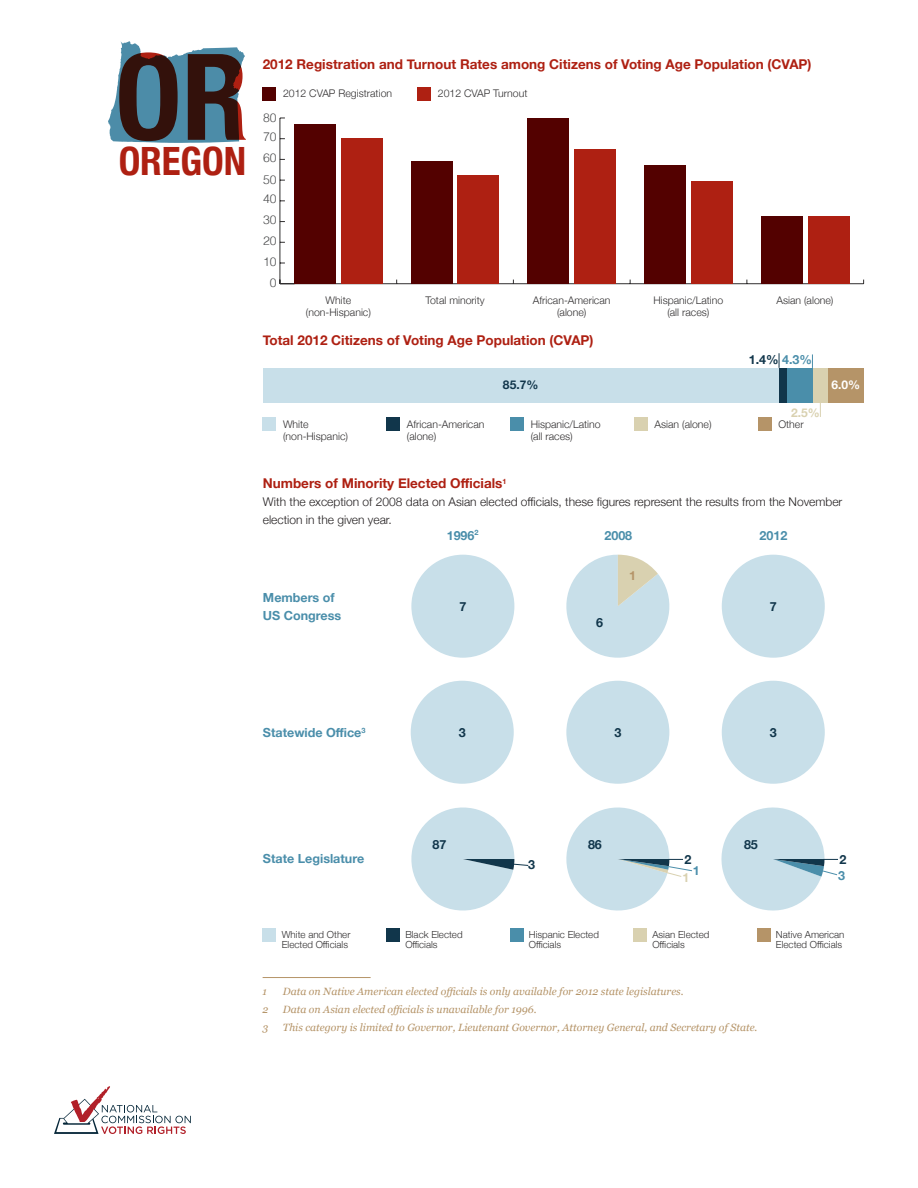
<style>
.page{position:relative;width:918px;height:1188px;background:#fff}
.page>*{position:absolute;margin:0;border:0;box-sizing:border-box;transform-origin:0 0}
.t1{font:700 condensed 120px "Helvetica Neue";color:#ae2012}
.t2{font:700 condensed 39px "Helvetica Neue";color:#ae2012}
.headers{font:700 13.5px "Helvetica Neue";color:#ae2012}
.t3{font:700 12.6px/18.1px "Helvetica Neue";color:#4a8eaa}
.t4{font:700 12.6px "Helvetica Neue";color:#11364b}
.t5{font:700 12.6px "Helvetica Neue";color:#d9d1b0}
.t6{font:700 12.6px "Helvetica Neue";color:#b59468}
.t7{font:300 12.15px "Helvetica";color:#4b4c4d}
.t8{font:300 12px/18px "Helvetica Neue";color:#231f20}
.t9{font:700 12px "Helvetica Neue";color:#11364b}
.t10{font:700 12px "Helvetica Neue";color:#fff}
.t11{font:700 12px "Helvetica Neue";color:#d9d1b0}
.t12{font:italic 10.5px "Georgia";color:#b59468}
.t13{font:300 10.5px/12px "Helvetica Neue";color:#312f30;text-align:center}
.t14{font:300 9.75px/10.5px "Helvetica Neue";color:#312f30}
.s1{color:#4a8eaa}
</style>
<div class="page">
<svg style="left:54px;top:1086px;width:137px;height:48px"></svg>
<hr style="left:263px;top:977px;width:108px;height:1px;background:#b59468">
<div style="left:263px;top:928px;width:13px;height:14px;background:#c8dfe9"></div>
<div style="left:386px;top:928px;width:14px;height:14px;background:#11364b"></div>
<div style="left:510px;top:928px;width:13px;height:14px;background:#4a8eaa"></div>
<div style="left:634px;top:928px;width:13px;height:14px;background:#d9d1b0"></div>
<div style="left:757px;top:928px;width:13px;height:14px;background:#b59468"></div>
<svg style="left:108px;top:41px;width:137px;height:102px"></svg>
<div style="left:263px;top:87px;width:13px;height:13px;background:#530100"></div>
<div style="left:418px;top:87px;width:13px;height:13px;background:#ae2012"></div>
<hr style="left:280px;top:283px;width:584px;height:1px;background:#312f30">
<hr style="left:280px;top:118px;width:1px;height:166px;background:#312f30">
<div style="left:341px;top:138px;width:42px;height:146px;background:#ae2012"></div>
<div style="left:457px;top:176px;width:42px;height:108px;background:#ae2012"></div>
<div style="left:574px;top:149px;width:42px;height:135px;background:#ae2012"></div>
<div style="left:691px;top:181px;width:42px;height:103px;background:#ae2012"></div>
<div style="left:808px;top:217px;width:42px;height:67px;background:#ae2012"></div>
<div style="left:294px;top:124px;width:42px;height:160px;background:#530100"></div>
<div style="left:411px;top:161px;width:42px;height:123px;background:#530100"></div>
<div style="left:527px;top:118px;width:42px;height:166px;background:#530100"></div>
<div style="left:644px;top:166px;width:42px;height:118px;background:#530100"></div>
<div style="left:761px;top:217px;width:42px;height:67px;background:#530100"></div>
<div style="left:828px;top:368px;width:36px;height:35px;background:#b59468"></div>
<div style="left:813px;top:368px;width:15px;height:35px;background:#d9d1b0"></div>
<div style="left:787px;top:368px;width:26px;height:35px;background:#4a8eaa"></div>
<div style="left:779px;top:368px;width:8px;height:35px;background:#11364b"></div>
<div style="left:263px;top:368px;width:516px;height:35px;background:#c8dfe9"></div>
<svg style="left:779px;top:353px;width:1px;height:15px"></svg>
<svg style="left:820px;top:403px;width:1px;height:14px"></svg>
<svg style="left:812px;top:354px;width:1px;height:14px"></svg>
<div style="left:263px;top:418px;width:13px;height:13px;background:#c8dfe9"></div>
<div style="left:387px;top:418px;width:13px;height:13px;background:#11364b"></div>
<div style="left:510px;top:418px;width:14px;height:13px;background:#4a8eaa"></div>
<div style="left:634px;top:418px;width:14px;height:13px;background:#d9d1b0"></div>
<div style="left:758px;top:418px;width:14px;height:13px;background:#b59468"></div>
<div style="left:566px;top:681px;width:103px;height:103px;background:#c8dfe9;border-radius:52px"></div>
<div style="left:411px;top:681px;width:103px;height:103px;background:#c8dfe9;border-radius:52px"></div>
<div style="left:722px;top:555px;width:103px;height:103px;background:#c8dfe9;border-radius:52px"></div>
<div style="left:411px;top:555px;width:103px;height:103px;background:#c8dfe9;border-radius:52px"></div>
<div style="left:722px;top:681px;width:103px;height:103px;background:#c8dfe9;border-radius:52px"></div>
<svg style="left:411px;top:807px;width:118px;height:104px"></svg>
<svg style="left:721px;top:807px;width:117px;height:104px"></svg>
<svg style="left:566px;top:555px;width:104px;height:103px"></svg>
<svg style="left:566px;top:807px;width:126px;height:104px"></svg>
<h1 class="t1" style="left:115px;top:-3px;width:135px">OR</h1>
<h2 class="t2" style="left:118px;top:129px;width:129px">OREGON</h2>
<p class="headers" style="left:263px;top:53px;width:550px">2012 Registration and Turnout Rates among Citizens of Voting Age Population (CVAP)</p>
<p class="t13" style="left:283px;top:87px;width:111px">2012 CVAP Registration</p>
<p class="t13" style="left:438px;top:87px;width:91px">2012 CVAP Turnout</p>
<p class="t7" style="left:263px;top:107px;width:15px">80</p>
<p class="t7" style="left:263px;top:127px;width:15px">70</p>
<p class="t7" style="left:263px;top:148px;width:15px">60</p>
<p class="t7" style="left:263px;top:169px;width:15px">50</p>
<p class="t7" style="left:263px;top:188px;width:15px">40</p>
<p class="t7" style="left:263px;top:209px;width:15px">30</p>
<p class="t7" style="left:263px;top:231px;width:15px">20</p>
<p class="t7" style="left:263px;top:252px;width:15px">10</p>
<p class="t7" style="left:270px;top:273px;width:8px">0</p>
<p class="t13" style="left:306px;top:294px;width:66px">White (non-Hispanic)</p>
<p class="t13" style="left:425px;top:294px;width:61px">Total minority</p>
<p class="t13" style="left:533px;top:294px;width:79px">African-American (alone)</p>
<p class="t13" style="left:653px;top:294px;width:72px">Hispanic/Latino (all races)</p>
<p class="t13" style="left:777px;top:294px;width:58px">Asian (alone)</p>
<p class="headers" style="left:263px;top:329px;width:332px">Total 2012 Citizens of Voting Age Population (CVAP)</p>
<p class="t9" style="left:503px;top:376px;width:37px">85.7%</p>
<p class="t4" style="left:749px;top:349px;width:65px">1.4% <span class="s1">4.3%</span></p>
<p class="t11" style="left:791px;top:403px;width:30px">2.5%</p>
<p class="t13" style="left:283px;top:417px;width:66px;text-align:left">White (non-Hispanic)</p>
<p class="t13" style="left:407px;top:417px;width:79px;text-align:left">African-American (alone)</p>
<p class="t13" style="left:531px;top:417px;width:72px;text-align:left">Hispanic/Latino (all races)</p>
<p class="t13" style="left:655px;top:417px;width:58px">Asian (alone)</p>
<p class="t13" style="left:778px;top:417px;width:27px">Other</p>
<p class="t10" style="left:832px;top:376px;width:30px">6.0%</p>
<p class="headers" style="left:263px;top:472px;width:245px">Numbers of Minority Elected Officials<sup>1</sup></p>
<p class="t8" style="left:263px;top:492px;width:581px">With the exception of 2008 data on Asian elected officials, these figures represent the results from the November election in the given year.</p>
<p class="t3" style="left:447px;top:526px;width:33px">1996<sup>2</sup></p>
<p class="t3" style="left:604px;top:526px;width:29px">2008</p>
<p class="t3" style="left:759px;top:526px;width:29px">2012</p>
<p class="t3" style="left:263px;top:589px;width:80px">Members of<br>US Congress</p>
<p class="t6" style="left:629px;top:566px;width:8px">1</p>
<p class="t4" style="left:459px;top:596px;width:8px">7</p>
<p class="t4" style="left:770px;top:596px;width:8px">7</p>
<p class="t4" style="left:596px;top:613px;width:8px">6</p>
<p class="t3" style="left:263px;top:724px;width:104px">Statewide Office<sup>3</sup></p>
<p class="t4" style="left:459px;top:722px;width:8px">3</p>
<p class="t4" style="left:614px;top:722px;width:8px">3</p>
<p class="t4" style="left:770px;top:722px;width:8px">3</p>
<p class="t3" style="left:263px;top:850px;width:103px">State Legislature</p>
<p class="t4" style="left:432px;top:835px;width:15px">87</p>
<p class="t4" style="left:588px;top:835px;width:15px">86</p>
<p class="t4" style="left:744px;top:835px;width:15px">85</p>
<p class="t4" style="left:528px;top:855px;width:8px">3</p>
<p class="t4" style="left:684px;top:849px;width:8px">2</p>
<p class="t4" style="left:839px;top:849px;width:8px">2</p>
<p class="t3" style="left:693px;top:861px;width:8px">1</p>
<p class="t5" style="left:682px;top:868px;width:8px">1</p>
<p class="t3" style="left:838px;top:867px;width:8px">3</p>
<p class="t14" style="left:282px;top:928px;width:70px">White and Other<br>Elected Officials</p>
<p class="t14" style="left:405px;top:928px;width:59px">Black Elected<br>Officials</p>
<p class="t14" style="left:529px;top:928px;width:72px">Hispanic Elected<br>Officials</p>
<p class="t14" style="left:652px;top:928px;width:58px">Asian Elected<br>Officials</p>
<p class="t14" style="left:776px;top:928px;width:70px">Native American<br>Elected Officials</p>
<p class="t12" style="left:263px;top:984px;width:6px">1</p>
<p class="t12" style="left:283px;top:984px;width:402px">Data on Native American elected officials is only available for 2012 state legislatures.</p>
<p class="t12" style="left:263px;top:1002px;width:7px">2</p>
<p class="t12" style="left:283px;top:1002px;width:255px">Data on Asian elected officials is unavailable for 1996.</p>
<p class="t12" style="left:263px;top:1020px;width:7px">3</p>
<p class="t12" style="left:283px;top:1020px;width:476px">This category is limited to Governor, Lieutenant Governor, Attorney General, and Secretary of State.</p>
</div>
